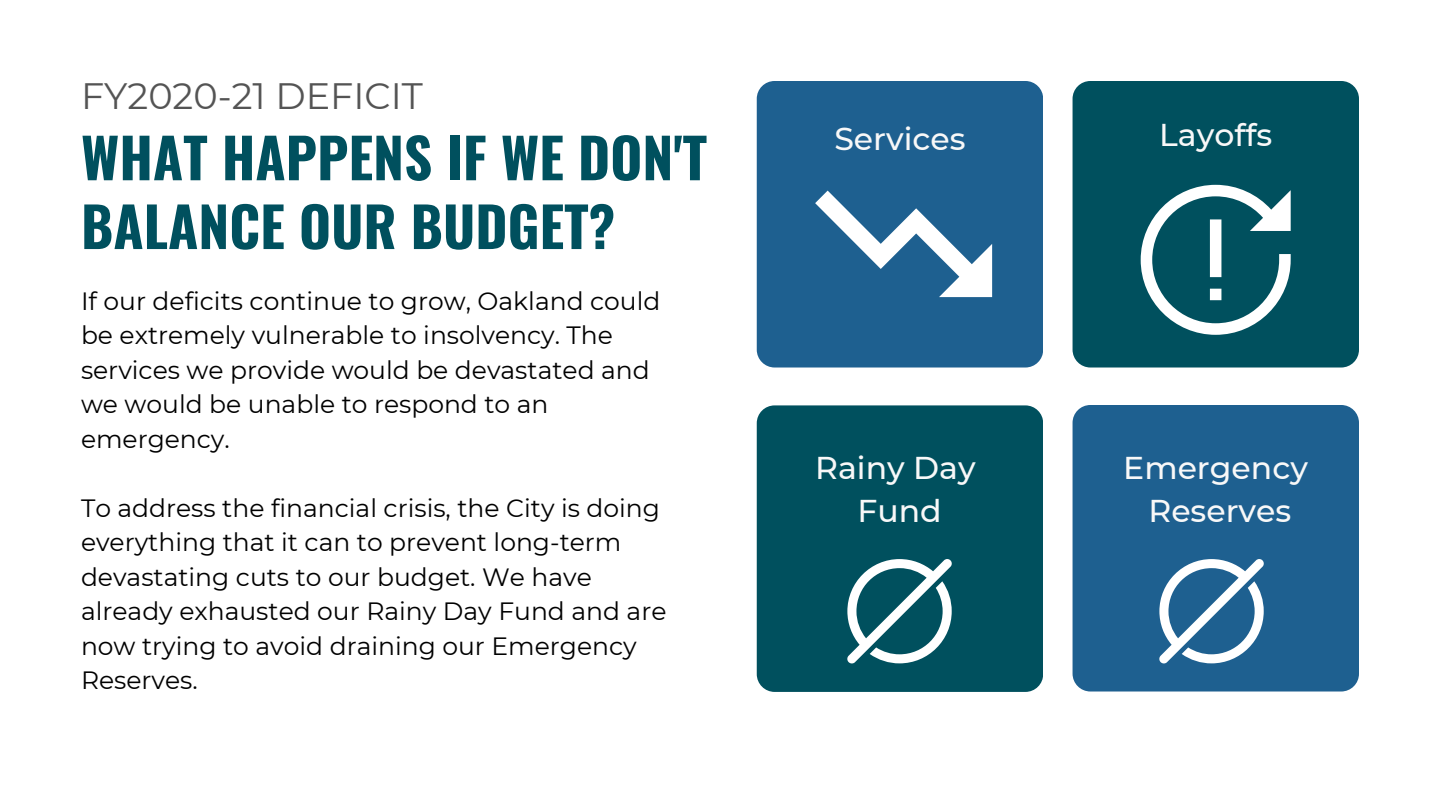
<style>
.page{position:relative;width:1440px;height:810px;background:#fff}
.page>*{position:absolute;margin:0;border:0;box-sizing:border-box;transform-origin:0 0}
.t1{font:700 55px/68.8px "Oswald";color:#00505e}
.t2{font:36.7px "Montserrat";color:#545454}
.t3{font:500 31.5px "Montserrat";color:#f8f8f8}
.t4{font:25px/34.5px "Montserrat";color:#000}
</style>
<div class="page">
<div style="left:757px;top:405px;width:286px;height:287px;background:#00505e;border-radius:18px"></div>
<div style="left:1073px;top:405px;width:286px;height:286px;background:#1e6090;border-radius:18px"></div>
<div style="left:1073px;top:81px;width:286px;height:286px;background:#00505e;border-radius:18px"></div>
<div style="left:757px;top:81px;width:286px;height:286px;background:#1e6090;border-radius:18px"></div>
<svg style="left:1159px;top:559px;width:105px;height:104px"></svg>
<svg style="left:1141px;top:185px;width:150px;height:150px"></svg>
<svg style="left:847px;top:559px;width:105px;height:104px"></svg>
<svg style="left:815px;top:191px;width:177px;height:106px"></svg>
<p class="t2" style="left:81px;top:74px;width:344px">FY2020-21 DEFICIT</p>
<p class="t1" style="left:81px;top:121px;width:628px">WHAT HAPPENS IF WE DON'T<br>BALANCE OUR BUDGET?</p>
<p class="t4" style="left:81px;top:283px;width:581px">If our deficits continue to grow, Oakland could be extremely vulnerable to insolvency. The services we provide would be devastated and we would be unable to respond to an emergency.</p>
<p class="t4" style="left:81px;top:490px;width:587px">To address the financial crisis, the City is doing everything that it can to prevent long-term devastating cuts to our budget. We have already exhausted our Rainy Day Fund and are now trying to avoid draining our Emergency Reserves.</p>
<p class="t3" style="left:834px;top:120px;width:133px">Services</p>
<p class="t3" style="left:1159px;top:115px;width:115px">Layoffs</p>
<p class="t3" style="left:815px;top:448px;width:162px">Rainy Day</p>
<p class="t3" style="left:858px;top:492px;width:86px">Fund</p>
<p class="t3" style="left:1123px;top:448px;width:186px">Emergency</p>
<p class="t3" style="left:1148px;top:492px;width:144px">Reserves</p>
</div>
